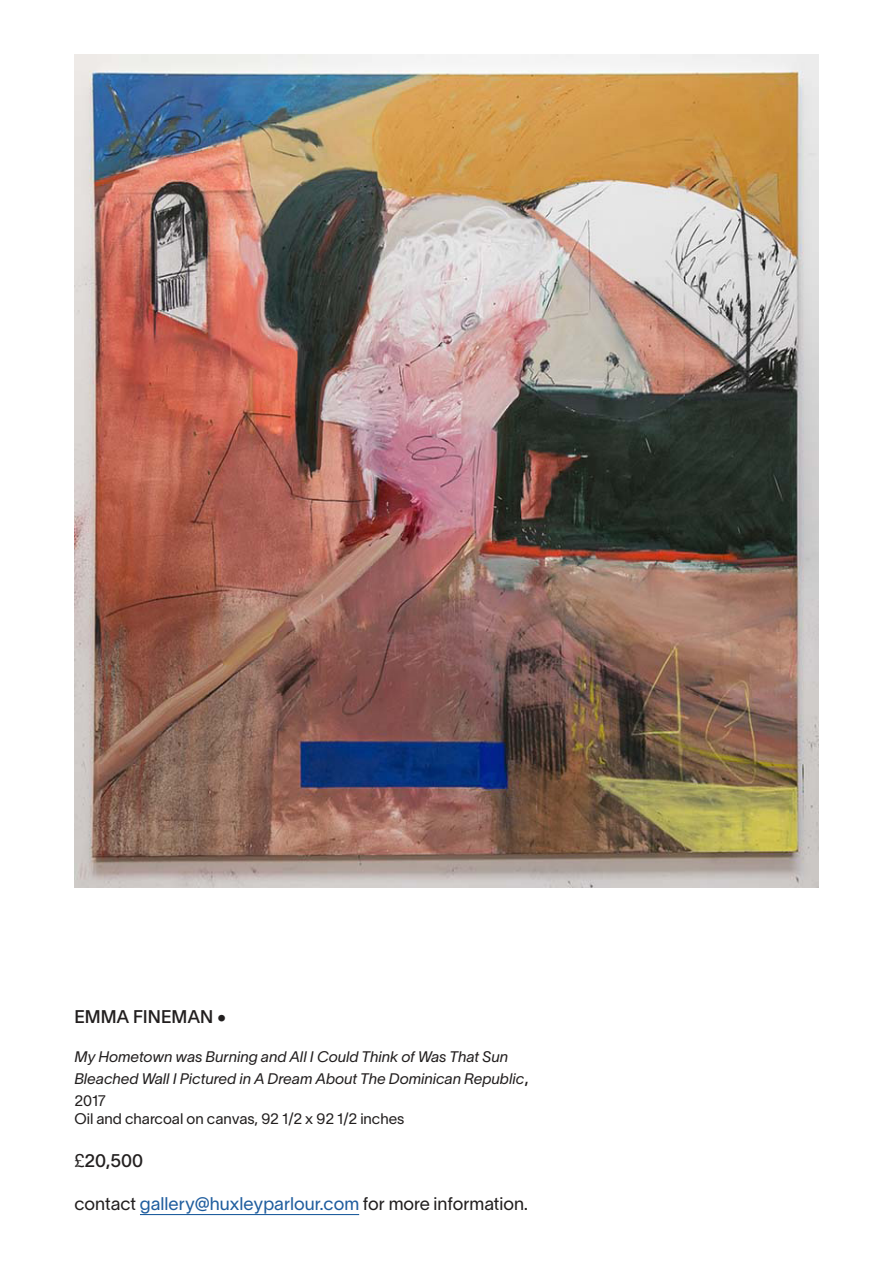
<style>
.page{position:relative;width:893px;height:1263px;background:#fff}
.page>*{position:absolute;margin:0;border:0;box-sizing:border-box;transform-origin:0 0}
.t1{font:18px "Lausanne 300";color:#221f1f}
.t2{font:18px "Lausanne 450";color:#221f1f}
.t3{font:italic 15px/21.6px "Lausanne 300";color:#221f1f}
.t4{font:15px "Lausanne 300";color:#221f1f}
.s1{font-family:"Lausanne 300"}
.s2{font-style:normal;font-size:18px}
.s3{font-style:normal}
.s4{color:#1f5d9e}
</style>
<div class="page">
<hr style="left:140px;top:1214px;width:219px;height:1px;background:#1f5d9e">
<img style="left:74px;top:54px;width:745px;height:833px">
<p class="t2" style="left:74px;top:1010px;width:153px">EMMA FINEMAN <span class="s1">•</span></p>
<p class="t3" style="left:74px;top:1048px;width:456px">My Hometown was Burning and All I Could Think of Was That Sun<br>Bleached Wall I Pictured in A Dream About The Dominican Republic<span class="s2">,<br></span><span class="s3">2017</span></p>
<p class="t4" style="left:74px;top:1112px;width:331px">Oil and charcoal on canvas, 92 1/2 x 92 1/2 inches</p>
<p class="t2" style="left:74px;top:1154px;width:70px">£20,500</p>
<p class="t1" style="left:74px;top:1196px;width:455px">contact <span class="s4">gallery@huxleyparlour.com</span> for more information.</p>
</div>
